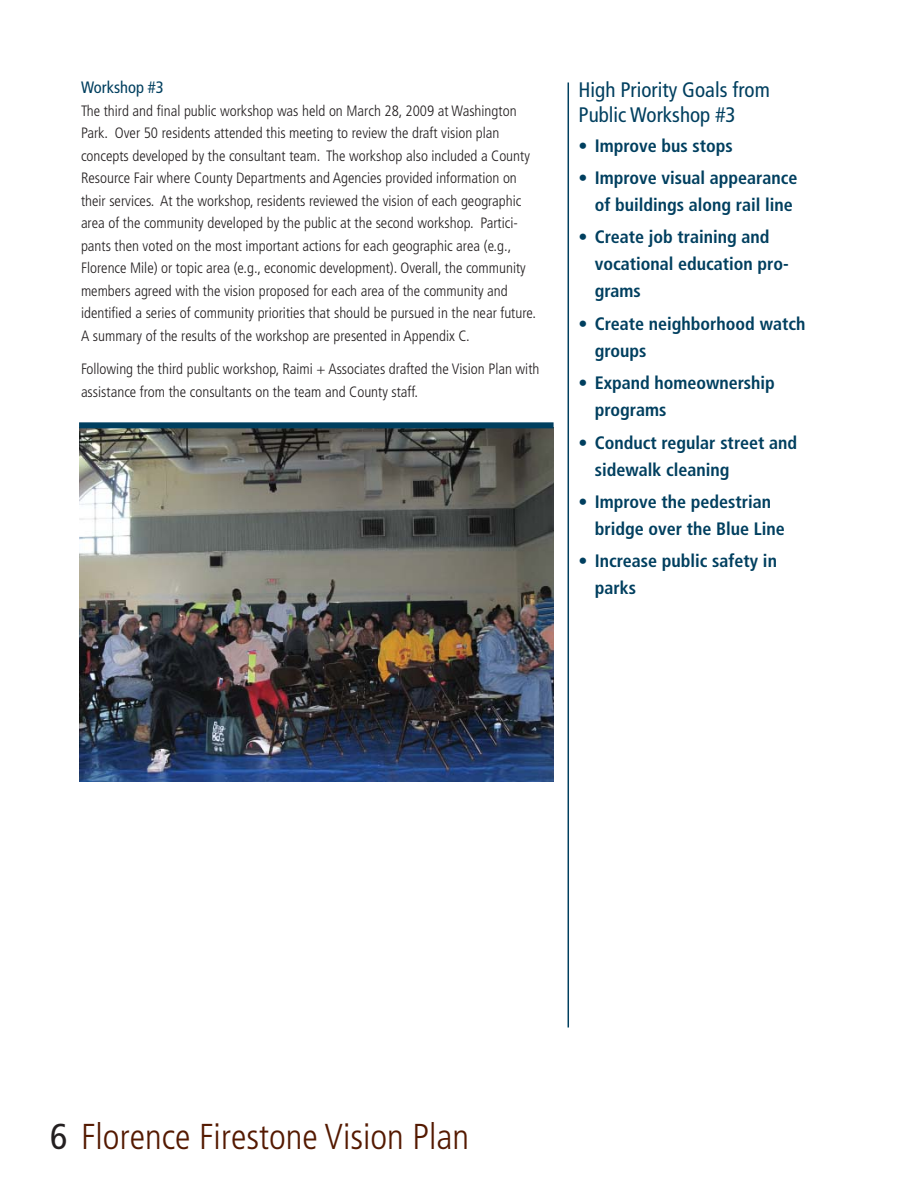
<style>
.page{position:relative;width:918px;height:1188px;background:#fff}
.page>*{position:absolute;margin:0;border:0;box-sizing:border-box;transform-origin:0 0}
.t1{font:300 condensed 36px "Frutiger LT Std";color:#541900}
.t2{font:condensed 21px/25.2px "Frutiger LT Std";color:#003f5f}
.t3{font:700 condensed 18px/27px "Frutiger LT Std";color:#003f5f}
.t4{font:condensed 16.5px "Frutiger LT Std";color:#003f5f}
.t5{font:300 condensed 15px/22.5px "Frutiger LT Std";color:#231f20}
.s1{font-weight:400;color:#231f20}
</style>
<div class="page">
<hr style="left:568px;top:82px;width:1px;height:946px;background:#003f5f">
<img style="left:80px;top:428px;width:474px;height:353px">
<div style="left:79px;top:422px;width:475px;height:6px;background:#003f5f"></div>
<p class="t4" style="left:81px;top:81px;width:84px">Workshop #3</p>
<p class="t5" style="left:81px;top:100px;width:457px">The third and final public workshop was held on March 28, 2009 at Washington Park. Over 50 residents attended this meeting to review the draft vision plan concepts developed by the consultant team. The workshop also included a County Resource Fair where County Departments and Agencies provided information on their services. At the workshop, residents reviewed the vision of each geographic area of the community developed by the public at the second workshop. Partici&shy;pants then voted on the most important actions for each geographic area (e.g., Florence Mile) or topic area (e.g., economic development). Overall, the community members agreed with the vision proposed for each area of the community and identified a series of community priorities that should be pursued in the near future.<br>A summary of the results of the workshop are presented in Appendix C.</p>
<p class="t5" style="left:81px;top:358px;width:460px">Following the third public workshop, Raimi + Associates drafted the Vision Plan with assistance from the consultants on the team and County staff.</p>
<h2 class="t2" style="left:579px;top:78px;width:193px">High Priority Goals from<br>Public Workshop #3</h2>
<p class="t3" style="left:579px;top:133px;width:156px">• Improve bus stops</p>
<p class="t3" style="left:579px;top:165px;width:220px;text-align:right">• Improve visual appearance of buildings along rail line</p>
<p class="t3" style="left:595px;top:225px;width:195px;text-indent:-16px">• Create job training and vocational education pro&shy;grams</p>
<p class="t3" style="left:595px;top:311px;width:212px;text-indent:-16px">• Create neighborhood watch groups</p>
<p class="t3" style="left:595px;top:370px;width:182px;text-indent:-16px">• Expand homeownership programs</p>
<p class="t3" style="left:595px;top:430px;width:204px;text-indent:-16px">• Conduct regular street and sidewalk cleaning</p>
<p class="t3" style="left:595px;top:489px;width:192px;text-indent:-16px">• Improve the pedestrian bridge over the Blue Line</p>
<p class="t3" style="left:595px;top:549px;width:184px;text-indent:-16px">• Increase public safety in parks</p>
<h1 class="t1" style="left:50px;top:1121px;width:420px"><span class="s1">6</span> Florence Firestone Vision Plan</h1>
</div>
